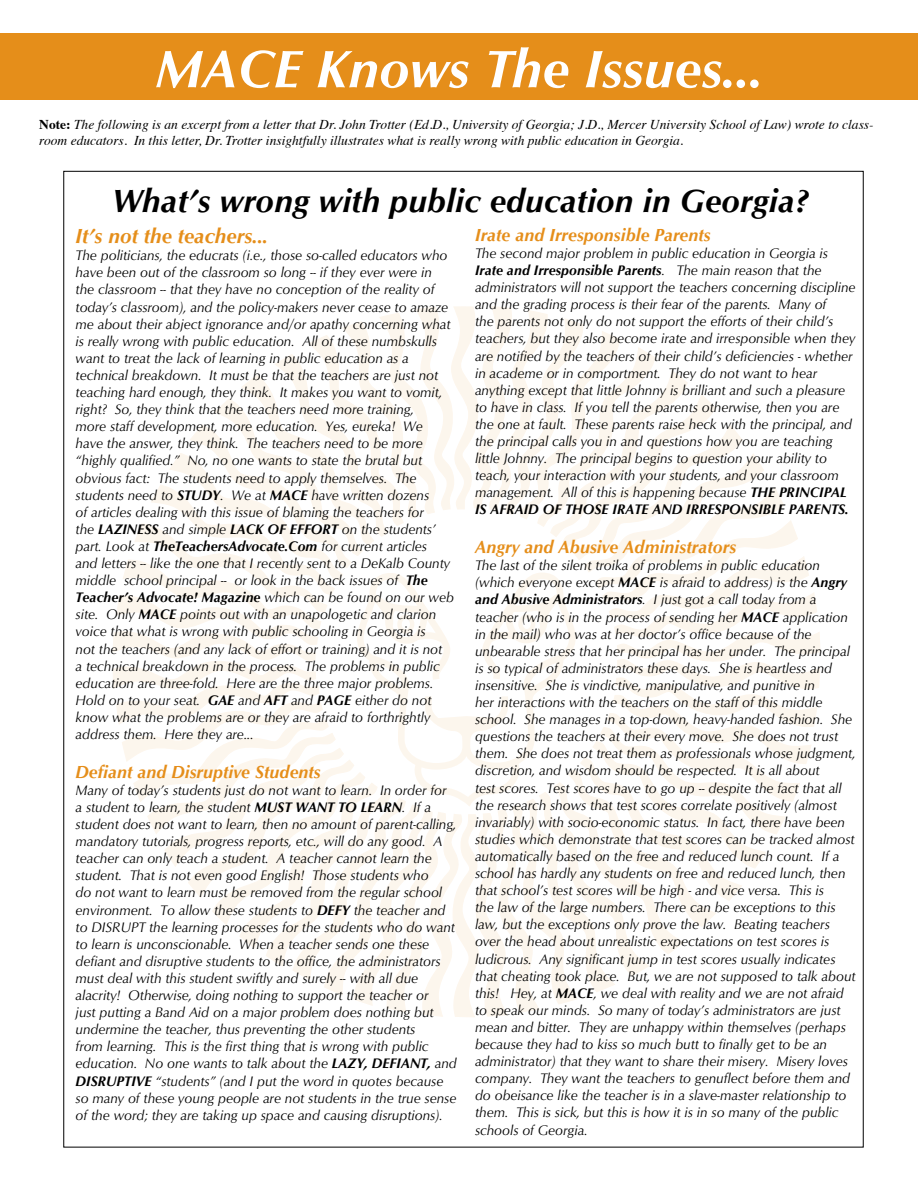
<style>
.page{position:relative;width:918px;height:1188px;background:#fff}
.page>*{position:absolute;margin:0;border:0;box-sizing:border-box;transform-origin:0 0}
.t1{font:54px "Optimum Bold Italic DTC";color:#fff}
.t2{font:33px "Optimum Bold Italic DTC";color:#000}
.t3{font:21px "Optimum Bold Italic DTC";color:#e58e1a}
.t4{font:18px "Optimum Bold Italic DTC";color:#e58e1a}
.t5{font:14.25px/17.1px "Optimum Roman Italic DTC";color:#000}
.t6{font:14.25px "Optimum Bold Italic DTC";color:#000}
.t7{font:italic 13.5px/16.2px "Times";color:#000}
.s1{font-weight:700;font-style:normal}
.s2{font-family:"Optimum Bold Italic DTC"}
.s3{font-family:"Optimum Roman Italic DTC"}
</style>
<div class="page">
<svg style="left:113px;top:306px;width:707px;height:711px"></svg>
<div style="left:0;top:34px;width:918px;height:66px;background:#e58e1a"></div>
<h1 class="t1" style="left:155px;top:38px;width:610px">MACE Knows The Issues...</h1>
<p class="t7" style="left:39px;top:115px;width:836px"><span class="s1">Note:</span> The following is an excerpt from a letter that Dr. John Trotter (Ed.D., University of Georgia; J.D., Mercer University School of Law) wrote to class&shy;room educators. In this letter, Dr. Trotter insightfully illustrates what is really wrong with public education in Georgia.</p>
<h2 class="t2" style="left:113px;top:182px;width:698px">What’s wrong with public education in Georgia?</h2>
<h3 class="t3" style="left:76px;top:224px;width:194px">It’s not the teachers...</h3>
<p class="t5" style="left:76px;top:247px;width:376px">The politicians, the educrats (i.e., those so-called educators who have been out of the classroom so long -- if they ever were in the classroom -- that they have no conception of the reality of today’s classroom), and the policy-makers never cease to amaze me about their abject ignorance and/or apathy concerning what is really wrong with public education. All of these numbskulls want to treat the lack of learning in public education as a technical breakdown. It must be that the teachers are just not teaching hard enough, they think. It makes you want to vomit, right? So, they think that the teachers need more training,<br>more staff development, more education. Yes, eureka! We have the answer, they think. The teachers need to be more “highly qualified.” No, no one wants to state the brutal but obvious fact: The students need to apply themselves. The students need to <span class="s2">STUDY</span>. We at <span class="s2">MACE</span> have written dozens<br>of articles dealing with this issue of blaming the teachers for<br>the <span class="s2">LAZINESS</span> and simple <span class="s2">LACK OF EFFORT</span> on the students’ part. Look at <span class="s2">TheTeachersAdvocate.Com</span> for current articles and letters -- like the one that I recently sent to a DeKalb County middle school principal -- or look in the back issues of <span class="s2">The</span></p>
<p class="t6" style="left:76px;top:589px;width:380px">Teacher’s Advocate! Magazine <span class="s3">which can be found on our web</span></p>
<p class="t5" style="left:76px;top:606px;width:368px">site. Only <span class="s2">MACE</span> points out with an unapologetic and clarion voice that what is wrong with public schooling in Georgia is not the teachers (and any lack of effort or training) and it is not a technical breakdown in the process. The problems in public education are three-fold. Here are the three major problems.<br>Hold on to your seat. <span class="s2">GAE</span> and <span class="s2">AFT</span> and <span class="s2">PAGE</span> either do not know what the problems are or they are afraid to forthrightly address them. Here they are...</p>
<p class="t4" style="left:76px;top:761px;width:247px">Defiant and Disruptive Students</p>
<p class="t5" style="left:76px;top:781px;width:383px">Many of today’s students just do not want to learn. In order for<br>a student to learn, the student <span class="s2">MUST WANT TO LEARN</span>. If a student does not want to learn, then no amount of parent-calling, mandatory tutorials, progress reports, etc., will do any good. A teacher can only teach a student. A teacher cannot learn the student. That is not even good English! Those students who<br>do not want to learn must be removed from the regular school environment. To allow these students to <span class="s2">DEFY</span> the teacher and to DISRUPT the learning processes for the students who do want to learn is unconscionable. When a teacher sends one these defiant and disruptive students to the office, the administrators must deal with this student swiftly and surely -- with all due alacrity! Otherwise, doing nothing to support the teacher or<br>just putting a Band Aid on a major problem does nothing but undermine the teacher, thus preventing the other students<br>from learning. This is the first thing that is wrong with public education. No one wants to talk about the <span class="s2">LAZY, DEFIANT,</span> and <span class="s2">DISRUPTIVE</span> “students” (and I put the word in quotes because so many of these young people are not students in the true sense of the word; they are taking up space and causing disruptions).</p>
<p class="t4" style="left:475px;top:224px;width:237px">Irate and Irresponsible Parents</p>
<p class="t5" style="left:475px;top:245px;width:354px">The second major problem in public education in Georgia is</p>
<p class="t6" style="left:475px;top:262px;width:348px">Irate and Irresponsible Parents<span class="s3">. The main reason that the</span></p>
<p class="t5" style="left:475px;top:279px;width:382px">administrators will not support the teachers concerning discipline and the grading process is their fear of the parents. Many of<br>the parents not only do not support the efforts of their child’s teachers, but they also become irate and irresponsible when they are notified by the teachers of their child’s deficiencies - whether in academe or in comportment. They do not want to hear anything except that little Johnny is brilliant and such a pleasure to have in class. If you tell the parents otherwise, then you are the one at fault. These parents raise heck with the principal, and the principal calls you in and questions how you are teaching little Johnny. The principal begins to question your ability to teach, your interaction with your students, and your classroom management. All of this is happening because <span class="s2">THE PRINCIPAL</span></p>
<p class="t6" style="left:475px;top:501px;width:375px">IS AFRAID OF THOSE IRATE AND IRRESPONSIBLE PARENTS.</p>
<p class="t4" style="left:475px;top:537px;width:263px">Angry and Abusive Administrators</p>
<p class="t5" style="left:475px;top:557px;width:373px">The last of the silent troika of problems in public education (which everyone except <span class="s2">MACE</span> is afraid to address) is the <span class="s2">Angry</span></p>
<p class="t6" style="left:475px;top:591px;width:343px">and Abusive Administrators<span class="s3">. I just got a call today from a</span></p>
<p class="t5" style="left:475px;top:608px;width:382px">teacher (who is in the process of sending her <span class="s2">MACE</span> application in the mail) who was at her doctor’s office because of the unbearable stress that her principal has her under. The principal is so typical of administrators these days. She is heartless and insensitive. She is vindictive, manipulative, and punitive in<br>her interactions with the teachers on the staff of this middle school. She manages in a top-down, heavy-handed fashion. She questions the teachers at their every move. She does not trust them. She does not treat them as professionals whose judgment, discretion, and wisdom should be respected. It is all about<br>test scores. Test scores have to go up -- despite the fact that all the research shows that test scores correlate positively (almost invariably) with socio-economic status. In fact, there have been studies which demonstrate that test scores can be tracked almost automatically based on the free and reduced lunch count. If a school has hardly any students on free and reduced lunch, then that school’s test scores will be high - and vice versa. This is<br>the law of the large numbers. There can be exceptions to this law, but the exceptions only prove the law. Beating teachers over the head about unrealistic expectations on test scores is ludicrous. Any significant jump in test scores usually indicates that cheating took place. But, we are not supposed to talk about this! Hey, at <span class="s2">MACE</span>, we deal with reality and we are not afraid to speak our minds. So many of today’s administrators are just mean and bitter. They are unhappy within themselves (perhaps because they had to kiss so much butt to finally get to be an administrator) that they want to share their misery. Misery loves company. They want the teachers to genuflect before them and do obeisance like the teacher is in a slave-master relationship to them. This is sick, but this is how it is in so many of the public schools of Georgia.</p>
</div>
